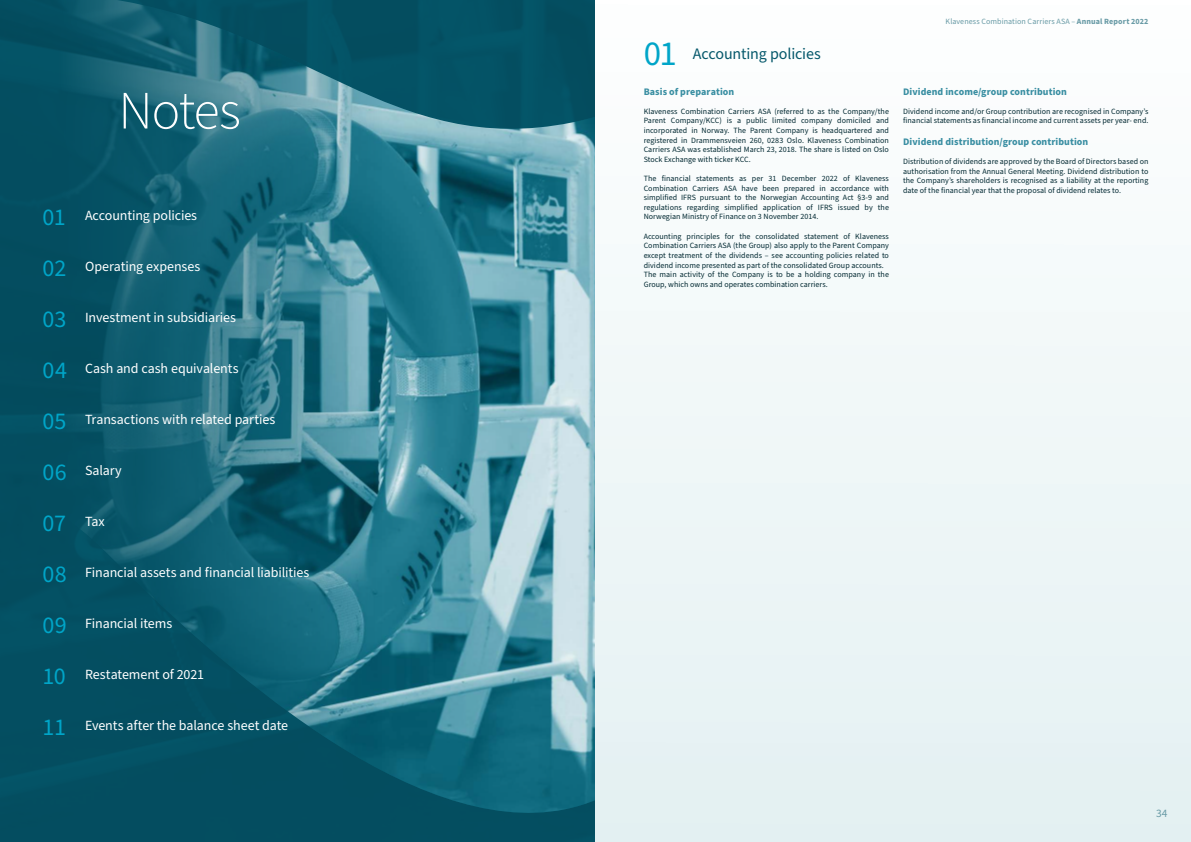
<style>
.page{position:relative;width:1191px;height:842px;background:#fff}
.page>*{position:absolute;margin:0;border:0;box-sizing:border-box;transform-origin:0 0}
.t1{font:300 54px "Source Sans Pro";letter-spacing:-.03em;color:#fff}
.t2{font:16px "Source Sans Pro";letter-spacing:-.01em;color:#05586b}
.t3{font:14px "Source Sans Pro";letter-spacing:-.01em;color:#fff}
.t4{font:11.4px "Source Sans Pro";color:#699ba6}
.t5{font:700 10px "Source Sans Pro";letter-spacing:.005em;color:#398ea2}
.t6{font:8px/9.6px "Source Sans Pro";letter-spacing:.005em;color:#032a33;text-align:justify}
.t7{font:8px "Source Sans Pro";letter-spacing:.01em;color:#699ba6}
.s1{font-size:24px;color:#00a5c8}
.s2{font-size:35px;color:#00a5c8}
.s3{font-weight:700}
</style>
<div class="page">
<img style="left:0;top:0;width:595px;height:840px">
<div style="left:595px;top:0;width:596px;height:842px;background:linear-gradient(to right,#f0f7f8,#f0f7f8)"></div>
<h1 class="t1" style="left:118px;top:74px;width:124px">Notes</h1>
<h3 class="t3" style="left:43px;top:206px;width:156px"><span class="s1">01</span> Accounting policies</h3>
<h3 class="t3" style="left:43px;top:257px;width:159px"><span class="s1">02</span> Operating expenses</h3>
<h3 class="t3" style="left:43px;top:308px;width:195px"><span class="s1">03</span> Investment in subsidiaries</h3>
<h3 class="t3" style="left:43px;top:359px;width:198px"><span class="s1">04</span> Cash and cash equivalents</h3>
<h3 class="t3" style="left:43px;top:410px;width:234px"><span class="s1">05</span> Transactions with related parties</h3>
<h3 class="t3" style="left:43px;top:461px;width:81px"><span class="s1">06</span> Salary</h3>
<h3 class="t3" style="left:43px;top:512px;width:64px"><span class="s1">07</span> Tax</h3>
<h3 class="t3" style="left:43px;top:563px;width:268px"><span class="s1">08</span> Financial assets and financial liabilities</h3>
<h3 class="t3" style="left:43px;top:614px;width:131px"><span class="s1">09</span> Financial items</h3>
<h3 class="t3" style="left:43px;top:665px;width:163px"><span class="s1">10</span> Restatement of 2021</h3>
<h3 class="t3" style="left:43px;top:716px;width:247px"><span class="s1">11</span> Events after the balance sheet date</h3>
<h2 class="t2" style="left:643px;top:43px;width:178px"><span class="s2">01</span> Accounting policies</h2>
<p class="t5" style="left:643px;top:85px;width:92px">Basis of preparation</p>
<p class="t6" style="left:643px;top:107px;width:247px">Klaveness Combination Carriers ASA (referred to as the Company/the Parent Company/KCC) is a public limited company domiciled and incorporated in Norway. The Parent Company is headquartered and registered in Drammensveien 260, 0283 Oslo. Klaveness Combination Carriers ASA was established March 23, 2018. The share is listed on Oslo Stock Exchange with ticker KCC.</p>
<p class="t6" style="left:643px;top:174px;width:247px">The financial statements as per 31 December 2022 of Klaveness Combination Carriers ASA have been prepared in accordance with simplified IFRS pursuant to the Norwegian Accounting Act §3-9 and regulations regarding simplified application of IFRS issued by the Norwegian Ministry of Finance on 3 November 2014.</p>
<p class="t6" style="left:643px;top:231px;width:247px;text-align:left">Accounting principles for the consolidated statement of Klaveness Combination Carriers ASA (the Group) also apply to the Parent Company except treatment of the dividends – see accounting policies related to dividend income presented as part of the consolidated Group accounts.<br>The main activity of the Company is to be a holding company in the Group, which owns and operates combination carriers.</p>
<p class="t7" style="left:945px;top:16px;width:204px">Klaveness Combination Carriers ASA – <span class="s3">Annual Report 2022</span></p>
<p class="t5" style="left:903px;top:85px;width:165px">Dividend income/group contribution</p>
<p class="t6" style="left:903px;top:107px;width:247px">Dividend income and/or Group contribution are recognised in Company’s financial statements as financial income and current assets per year- end.</p>
<p class="t5" style="left:903px;top:135px;width:187px">Dividend distribution/group contribution</p>
<p class="t6" style="left:903px;top:157px;width:247px">Distribution of dividends are approved by the Board of Directors based on authorisation from the Annual General Meeting. Dividend distribution to the Company’s shareholders is recognised as a liability at the reporting date of the financial year that the proposal of dividend relates to.</p>
<h3 class="t4" style="left:1156px;top:805px;width:13px">34</h3>
</div>
